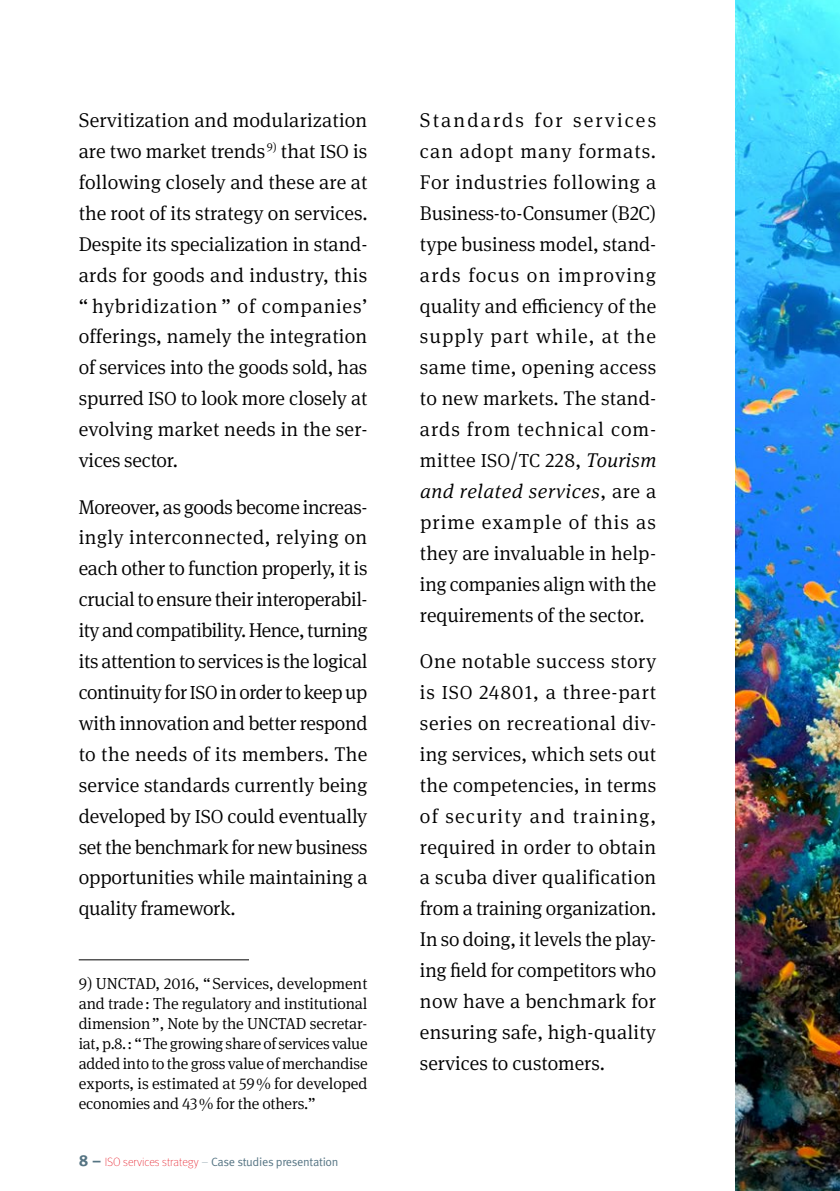
<style>
.page{position:relative;width:840px;height:1191px;background:#fff}
.page>*{position:absolute;margin:0;border:0;box-sizing:border-box;transform-origin:0 0}
.t1{font:300 20px/30.8px "Meta Serif Pro";letter-spacing:-.005em;color:#000;text-align:justify}
.t2{font:300 16px/20px "Meta Serif Pro";letter-spacing:-.01em;color:#000;text-align:justify}
.t3{font:12px "Meta Pro Norm";letter-spacing:-.025em;color:#557483}
.s1{font-size:19px}
.s2{font-family:"Meta Pro";font-weight:700;font-size:16px}
.s3{font-family:"Meta Pro";font-weight:100;color:#e3000f}
.s4{font-family:"Meta Pro";font-weight:100}
.s5{font-style:italic}
</style>
<div class="page">
<img style="left:735px;top:0;width:104px;height:1191px">
<hr style="left:79px;top:959px;width:170px;height:1px;background:#000">
<p class="t1" style="left:79px;top:104px;width:290px">Servitization and modularization are two market trends<sup>9)</sup> that <span class="s1">ISO</span> is following closely and these are at the root of its strategy on services.<br>Despite its specialization in stand&shy;ards for goods and industry, this “ hybridization ” of companies’ offerings, namely the integration of services into the goods sold, has spurred <span class="s1">ISO</span> to look more closely at evolving market needs in the ser&shy;vices sector.</p>
<p class="t1" style="left:79px;top:490px;width:290px">Moreover, as goods become increas&shy;ingly interconnected, relying on each other to function properly, it is crucial to ensure their interoperabil&shy;ity and compatibility. Hence, turning its attention to services is the logical continuity for <span class="s1">ISO</span> in order to keep up with innovation and better respond to the needs of its members. The service standards currently being developed by <span class="s1">ISO</span> could eventually set the benchmark for new business opportunities while maintaining a quality framework.</p>
<p class="t2" style="left:79px;top:972px;width:290px">9) UNCTAD, 2016, “Services, development and trade: The regulatory and institutional dimension”, Note by the UNCTAD secretar&shy;iat, p.8.: “The growing share of services value added into to the gross value of merchandise exports, is estimated at 59% for developed economies and 43% for the others.”</p>
<p class="t3" style="left:79px;top:1152px;width:261px"><span class="s2">8 –</span> <span class="s3">ISO services strategy</span> <span class="s4">–</span> Case studies presentation</p>
<p class="t1" style="left:420px;top:104px;width:238px">Standards for services can adopt many formats.<br>For industries following a Business-to-Consumer (B2C) type business model, stand&shy;ards focus on improving quality and efficiency of the supply part while, at the same time, opening access to new markets. The stand&shy;ards from technical com&shy;mittee <span class="s1">ISO</span>/<span class="s1">TC</span> 228, <span class="s5">Tourism and related services</span>, are a prime example of this as they are invaluable in help&shy;ing companies align with the requirements of the sector.</p>
<p class="t1" style="left:420px;top:644px;width:238px">One notable success story is <span class="s1">ISO</span> 24801, a three-part series on recreational div&shy;ing services, which sets out the competencies, in terms of security and training, required in order to obtain a scuba diver qualification from a training organization.<br>In so doing, it levels the play&shy;ing field for competitors who now have a benchmark for ensuring safe, high-quality services to customers.</p>
</div>
